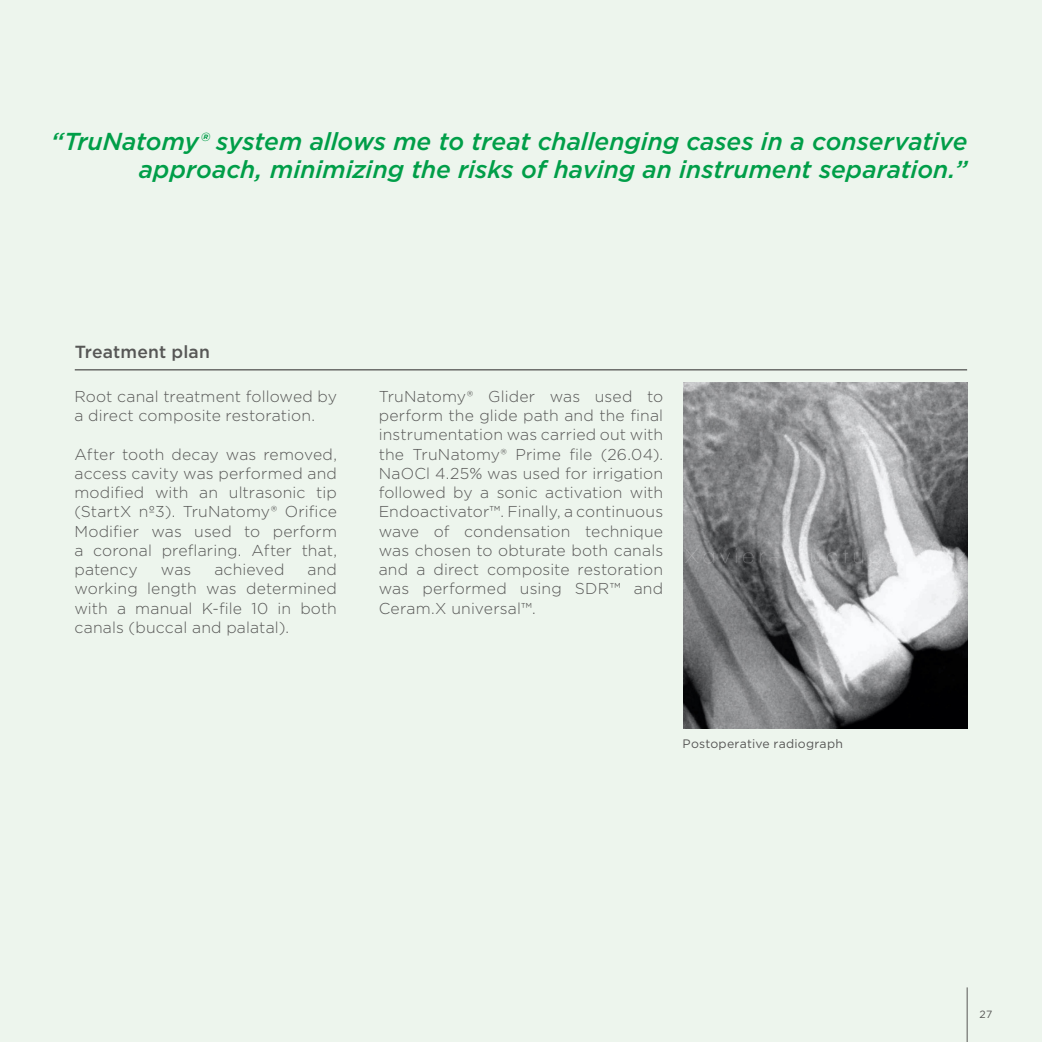
<style>
.page{position:relative;width:1042px;height:1042px;background:#edf5ed}
.page>*{position:absolute;margin:0;border:0;box-sizing:border-box;transform-origin:0 0}
.DS_Fließtext{font:italic 500 24.5px/28px "Gotham";letter-spacing:-.005em;color:#009e48;text-align:right}
.DS_Headline_2{font:500 17.5px "Gotham";letter-spacing:.01em;color:#575756}
.DS_Fließtext-2{font:300 15.75px/19.2px "Gotham";letter-spacing:.01em;color:#575756;text-align:justify}
.DS_Bildunterschrift{font:12.25px "Gotham";letter-spacing:.015em;color:#575756}
.t1{font:10.5px "Gotham";color:#575756}
</style>
<div class="page">
<hr style="left:75px;top:369px;width:892px;height:1px;background:#575756">
<img style="left:683px;top:382px;width:284px;height:346px">
<hr style="left:966px;top:987px;width:1px;height:55px;background:#575756">
<p class="DS_Fließtext" style="left:51px;top:127px;width:918px">“TruNatomy® system allows me to treat challenging cases in a conservative approach, minimizing the risks of having an instrument separation.”</p>
<p class="DS_Headline_2" style="left:75px;top:340px;width:137px">Treatment plan</p>
<p class="DS_Fließtext-2" style="left:74px;top:386px;width:264px">Root canal treatment followed by a direct composite restoration.</p>
<p class="DS_Fließtext-2" style="left:74px;top:444px;width:264px">After tooth decay was removed, access cavity was performed and modified with an ultrasonic tip (StartX nº3). TruNatomy® Orifice Modifier was used to perform a coronal preflaring. After that, patency</p>
<p class="DS_Fließtext-2" style="left:74px;top:559px;width:264px;text-indent:233px">and working length was determined with a manual K-file 10 in both canals (buccal and palatal).</p>
<p class="DS_Fließtext-2" style="left:161px;top:559px;width:32px">was</p>
<p class="DS_Fließtext-2" style="left:214px;top:559px;width:72px">achieved</p>
<p class="DS_Fließtext-2" style="left:379px;top:386px;width:286px">TruNatomy® Glider was used to perform the glide path and the final instrumentation was carried out with the TruNatomy® Prime file (26.04).<br>NaOCl 4.25% was used for irrigation followed by a sonic activation with Endoactivator™. Finally, a continuous wave of condensation technique was chosen to obturate both canals and a direct composite restoration was performed using SDR™ and Ceram.X universal™.</p>
<p class="DS_Bildunterschrift" style="left:682px;top:736px;width:162px">Postoperative radiograph</p>
<p class="t1" style="left:979px;top:1007px;width:14px">27</p>
</div>
